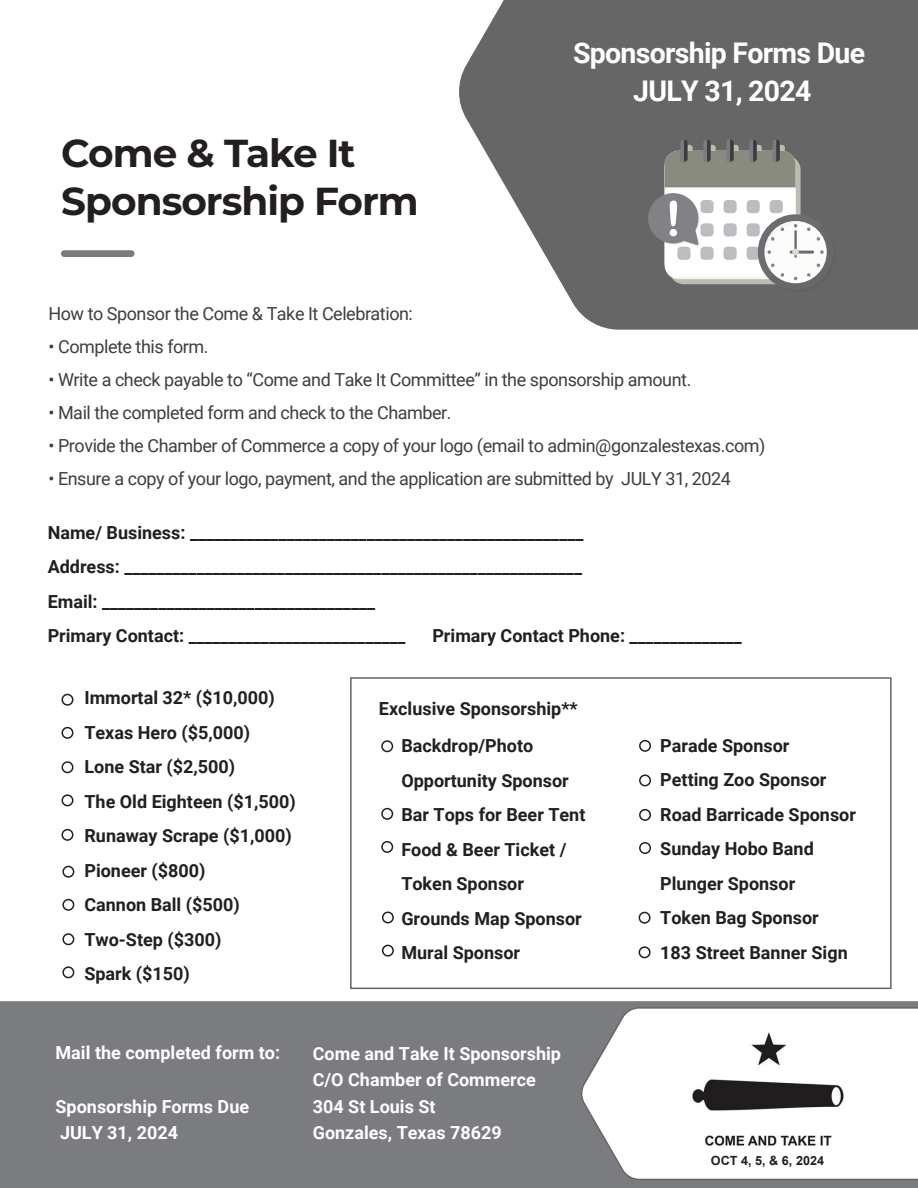
<style>
.page{position:relative;width:918px;height:1188px;background:#fff}
.page>*{position:absolute;margin:0;border:0;box-sizing:border-box;transform-origin:0 0}
.t1{font:700 39px/48px "Montserrat";letter-spacing:-.025em;color:#231f20}
.t2{font:700 28.5px/37.5px "Roboto";letter-spacing:-.025em;color:#fff;text-align:center}
.t3{font:700 18px/34.5px "Roboto";color:#231f20}
.t4{font:18px "Roboto";letter-spacing:-.025em;color:#3e3e3f}
.t5{font:700 18px/26.7px "Roboto";color:#fff}
.t6{font:700 13.35px "Arial";color:#231f20}
.t7{font:700 12.6px "Arial";color:#231f20}
</style>
<div class="page">
<div style="left:350px;top:677px;width:542px;height:312px;background:#fff;border:2px solid #666"></div>
<div style="left:0;top:1001px;width:918px;height:187px;background:#7a7c7f"></div>
<svg style="left:459px;top:0;width:459px;height:330px;fill:#666"></svg>
<svg style="left:579px;top:1006px;width:339px;height:175px"></svg>
<div style="left:61px;top:250px;width:74px;height:7px;background:#7a7c7f;border-radius:3px"></div>
<svg style="left:648px;top:140px;width:185px;height:150px"></svg>
<hr style="left:794px;top:230px;width:3px;height:28px;background:#6c6d70">
<hr style="left:790px;top:251px;width:24px;height:3px;background:#6c6d70;border-radius:2px">
<div style="left:792px;top:249px;width:7px;height:6px;background:#dbdbd2;border-radius:50%"></div>
<div style="left:62px;top:694px;width:11px;height:12px;border:2px solid #231f20;border-radius:50%"></div>
<div style="left:62px;top:727px;width:11px;height:12px;border:2px solid #231f20;border-radius:50%"></div>
<div style="left:62px;top:761px;width:11px;height:12px;border:2px solid #231f20;border-radius:50%"></div>
<div style="left:62px;top:794px;width:11px;height:12px;border:2px solid #231f20;border-radius:50%"></div>
<div style="left:62px;top:829px;width:11px;height:12px;border:2px solid #231f20;border-radius:50%"></div>
<div style="left:381px;top:740px;width:12px;height:12px;border:2px solid #231f20;border-radius:50%"></div>
<div style="left:381px;top:808px;width:12px;height:12px;border:2px solid #231f20;border-radius:50%"></div>
<div style="left:381px;top:841px;width:12px;height:12px;border:2px solid #231f20;border-radius:50%"></div>
<div style="left:639px;top:740px;width:12px;height:12px;border:2px solid #231f20;border-radius:50%"></div>
<div style="left:639px;top:774px;width:12px;height:12px;border:2px solid #231f20;border-radius:50%"></div>
<div style="left:639px;top:809px;width:12px;height:12px;border:2px solid #231f20;border-radius:50%"></div>
<div style="left:639px;top:842px;width:12px;height:12px;border:2px solid #231f20;border-radius:50%"></div>
<img style="left:682px;top:1025px;width:164px;height:144px">
<div style="left:707px;top:1148px;width:120px;height:28px;background:#fff"></div>
<div style="left:62px;top:866px;width:12px;height:12px;border:2px solid #231f20;border-radius:50%"></div>
<div style="left:62px;top:899px;width:12px;height:12px;border:2px solid #231f20;border-radius:50%"></div>
<div style="left:62px;top:933px;width:12px;height:12px;border:2px solid #231f20;border-radius:50%"></div>
<div style="left:62px;top:966px;width:12px;height:12px;border:2px solid #231f20;border-radius:50%"></div>
<div style="left:382px;top:912px;width:12px;height:11px;border:2px solid #231f20;border-radius:50%"></div>
<div style="left:382px;top:945px;width:12px;height:12px;border:2px solid #231f20;border-radius:50%"></div>
<div style="left:639px;top:912px;width:12px;height:12px;border:2px solid #231f20;border-radius:50%"></div>
<div style="left:639px;top:946px;width:12px;height:12px;border:2px solid #231f20;border-radius:50%"></div>
<h1 class="t1" style="left:61px;top:127px;width:359px">Come &amp; Take It<br>Sponsorship Form</h1>
<h2 class="t2" style="left:573px;top:33px;width:294px">Sponsorship Forms Due<br>JULY 31, 2024</h2>
<p class="t4" style="left:48px;top:301px;width:366px">How to Sponsor the Come &amp; Take It Celebration:</p>
<p class="t4" style="left:48px;top:334px;width:162px">• Complete this form.</p>
<p class="t4" style="left:48px;top:367px;width:644px">• Write a check payable to “Come and Take It Committee” in the sponsorship amount.</p>
<p class="t4" style="left:48px;top:400px;width:405px">• Mail the completed form and check to the Chamber.</p>
<p class="t4" style="left:48px;top:433px;width:719px">• Provide the Chamber of Commerce a copy of your logo (email to admin@gonzalestexas.com)</p>
<p class="t4" style="left:48px;top:466px;width:684px">• Ensure a copy of your logo, payment, and the application are submitted by JULY 31, 2024</p>
<p class="t3" style="left:48px;top:514px;width:537px">Name/ Business: _________________________________________________ Address: _________________________________________________________ Email: __________________________________<br>Primary Contact: ___________________________</p>
<p class="t3" style="left:432px;top:618px;width:311px">Primary Contact Phone: ______________</p>
<p class="t3" style="left:84px;top:680px;width:213px">Immortal 32* ($10,000)<br>Texas Hero ($5,000)<br>Lone Star ($2,500)<br>The Old Eighteen ($1,500)<br>Runaway Scrape ($1,000)<br>Pioneer ($800)<br>Cannon Ball ($500)<br>Two-Step ($300)<br>Spark ($150)</p>
<p class="t3" style="left:379px;top:691px;width:200px">Exclusive Sponsorship**</p>
<p class="t3" style="left:401px;top:728px;width:186px">Backdrop/Photo<br>Opportunity Sponsor<br>Bar Tops for Beer Tent<br>Food &amp; Beer Ticket /<br>Token Sponsor<br>Grounds Map Sponsor<br>Mural Sponsor</p>
<p class="t3" style="left:660px;top:728px;width:197px">Parade Sponsor<br>Petting Zoo Sponsor<br>Road Barricade Sponsor<br>Sunday Hobo Band<br>Plunger Sponsor<br>Token Bag Sponsor<br>183 Street Banner Sign</p>
<p class="t5" style="left:56px;top:1039px;width:226px">Mail the completed form to:</p>
<p class="t5" style="left:56px;top:1092px;width:195px">Sponsorship Forms Due<br>JULY 31, 2024</p>
<p class="t5" style="left:313px;top:1039px;width:250px">Come and Take It Sponsorship<br>C/O Chamber of Commerce<br>304 St Louis St<br>Gonzales, Texas 78629</p>
<p class="t6" style="left:721px;top:1148px;width:95px">OCT 6TH - 8TH</p>
<p class="t7" style="left:711px;top:1152px;width:115px">OCT 4, 5, &amp; 6, 2024</p>
</div>
